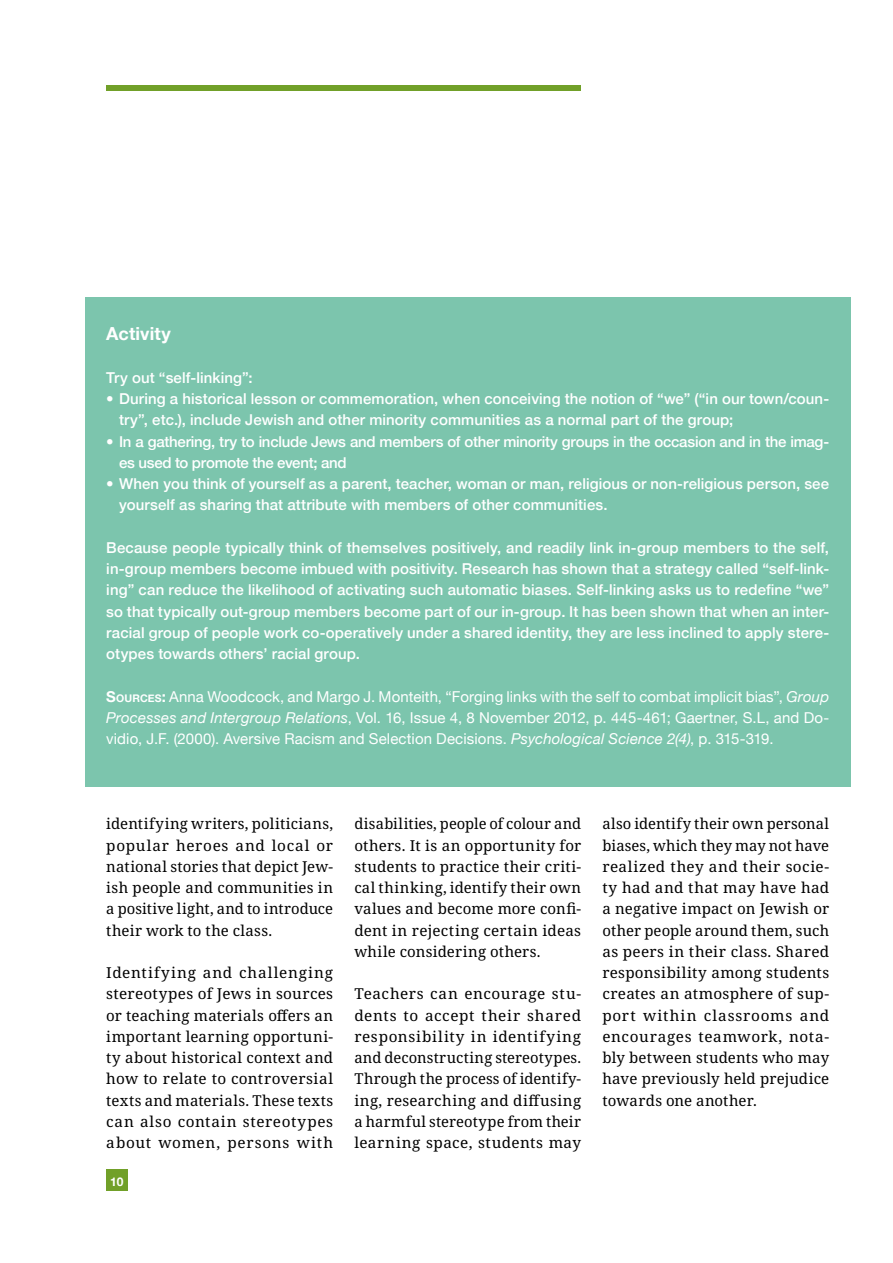
<style>
.page{position:relative;width:893px;height:1263px;background:#fff}
.page>*{position:absolute;margin:0;border:0;box-sizing:border-box;transform-origin:0 0}
.t1{font:700 18px "Helvetica Neue";letter-spacing:.005em;color:#fff}
.t2{font:15px/21.3px "Noto Serif";letter-spacing:.02em;color:#000;text-align:justify}
.t3{font:500 15px/21.3px "Helvetica Neue";letter-spacing:.005em;color:#fff}
.t4{font:15px/21.3px "Helvetica Neue";letter-spacing:.01em;color:#fff;text-align:justify}
.t5{font:500 15px/21.3px "Helvetica Neue";letter-spacing:-.02em;color:#fff}
.t6{font:700 12px "Helvetica Neue";color:#fff}
.s1{font-weight:700}
.s2{font-weight:700;font-size:10.5px}
.s3{font-style:italic}
</style>
<div class="page">
<div style="left:106px;top:1169px;width:22px;height:22px;background:#71a029"></div>
<div style="left:106px;top:85px;width:475px;height:5px;background:#71a029"></div>
<div style="left:85px;top:298px;width:765px;height:489px;background:#7cc5ad"></div>
<p class="t1" style="left:106px;top:320px;width:66px">Activity</p>
<p class="t3" style="left:106px;top:365px;width:148px">Try out “self-linking”:</p>
<p class="t3" style="left:119px;top:387px;width:712px;text-indent:-13px">• During a historical lesson or commemoration, when conceiving the notion of “we” (“in our town/coun&shy;try”, etc.), include Jewish and other minority communities as a normal part of the group;</p>
<p class="t5" style="left:119px;top:429px;width:712px;text-indent:-13px">• In a gathering, try to include Jews and members of other minority groups in the occasion and in the imag&shy;es used to promote the event; and</p>
<p class="t3" style="left:119px;top:472px;width:712px;text-indent:-13px">• When you think of yourself as a parent, teacher, woman or man, religious or non-religious person, see yourself as sharing that attribute with members of other communities.</p>
<p class="t3" style="left:106px;top:536px;width:724px;text-align:justify">Because people typically think of themselves positively, and readily link in-group members to the self, in-group members become imbued with positivity. Research has shown that a strategy called “self-link&shy;ing” can reduce the likelihood of activating such automatic biases. Self-linking asks us to redefine “we” so that typically out-group members become part of our in-group. It has been shown that when an inter&shy;racial group of people work co-operatively under a shared identity, they are less inclined to apply stere&shy;otypes towards others’ racial group.</p>
<p class="t4" style="left:106px;top:686px;width:724px"><span class="s1">S</span><span class="s2">OURCES</span><span class="s1">:</span> Anna Woodcock, and Margo J. Monteith, “Forging links with the self to combat implicit bias”, <span class="s3">Group Processes and Intergroup Relations</span>, Vol. 16, Issue 4, 8 November 2012, p. 445-461; Gaertner, S.L, and Do&shy;vidio, J.F. (2000). Aversive Racism and Selection Decisions. <span class="s3">Psychological Science 2(4)</span>, p. 315-319.</p>
<p class="t2" style="left:106px;top:814px;width:228px">identifying writers, politicians, popular heroes and local or national stories that depict Jew&shy;ish people and communities in a positive light, and to introduce their work to the class.</p>
<p class="t2" style="left:106px;top:962px;width:228px">Identifying and challenging stereotypes of Jews in sources or teaching materials offers an important learning opportuni&shy;ty about historical context and how to relate to controversial texts and materials. These texts can also contain stereotypes about women, persons with</p>
<p class="t6" style="left:110px;top:1172px;width:15px">10</p>
<p class="t2" style="left:354px;top:814px;width:228px">disabilities, people of colour and others. It is an opportunity for students to practice their criti&shy;cal thinking, identify their own values and become more confi&shy;dent in rejecting certain ideas while considering others.</p>
<p class="t2" style="left:354px;top:984px;width:228px">Teachers can encourage stu&shy;dents to accept their shared responsibility in identifying and deconstructing stereotypes.<br>Through the process of identify&shy;ing, researching and diffusing a harmful stereotype from their learning space, students may</p>
<p class="t2" style="left:602px;top:814px;width:228px">also identify their own personal biases, which they may not have realized they and their socie&shy;ty had and that may have had a negative impact on Jewish or other people around them, such as peers in their class. Shared responsibility among students creates an atmosphere of sup&shy;port within classrooms and encourages teamwork, nota&shy;bly between students who may have previously held prejudice towards one another.</p>
</div>
